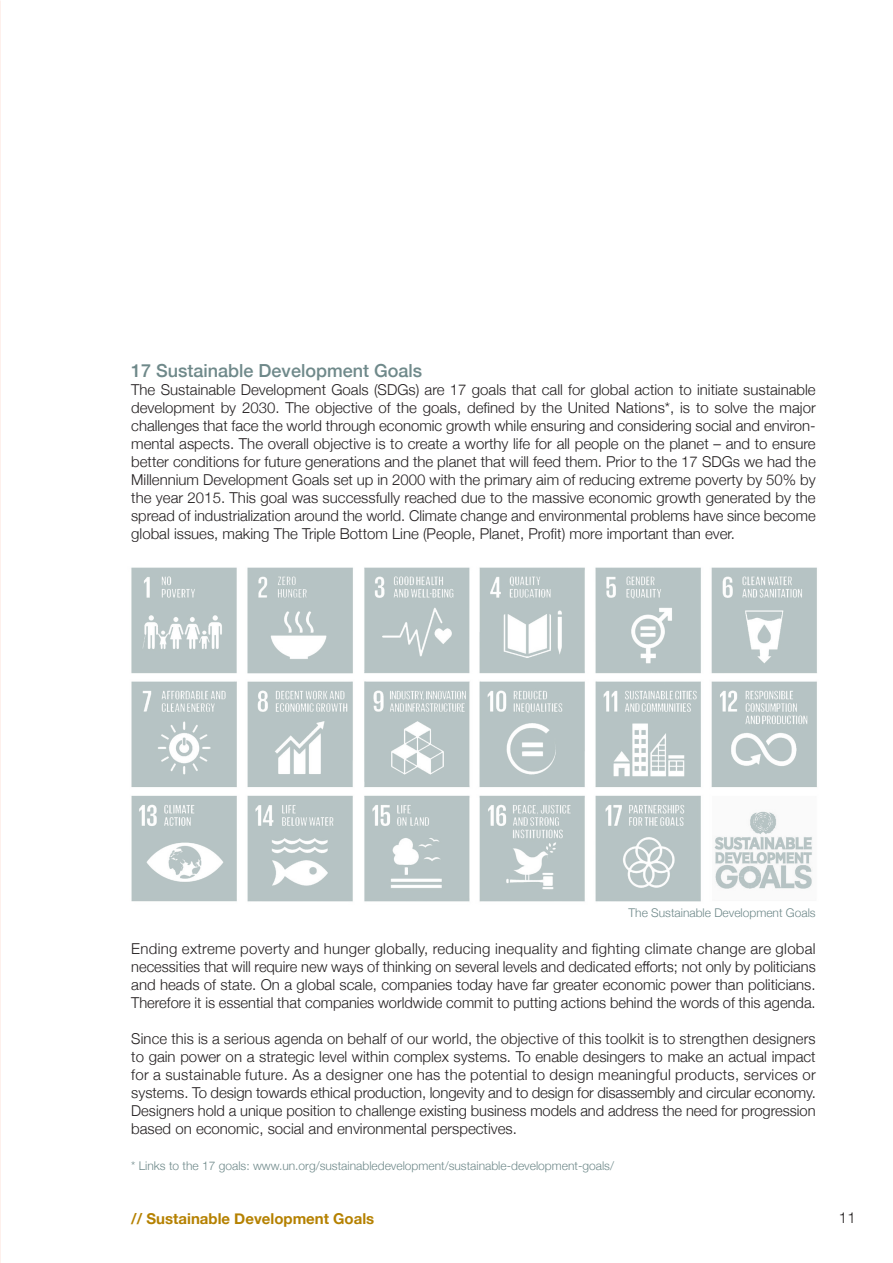
<style>
.page{position:relative;width:893px;height:1263px;background:#fff}
.page>*{position:absolute;margin:0;border:0;box-sizing:border-box;transform-origin:0 0}
.Lille_overskrift{font:500 18px "Helvetica Neue";color:#6f898a}
.Brød{font:300 15px/18px "Helvetica Neue";color:#231f20;text-align:justify}
.Brød-2{font:300 15px "Helvetica Neue";letter-spacing:.02em;color:#231f20}
.Lille_overskrift-2{font:700 15px "Helvetica Neue";color:#b58100}
.Lille_overskrift-3{font:300 12px "Helvetica Neue";color:#6f898a}
</style>
<div class="page">
<img style="left:131px;top:567px;width:686px;height:335px">
<p class="Lille_overskrift" style="left:131px;top:356px;width:292px">17 Sustainable Development Goals</p>
<p class="Brød" style="left:131px;top:379px;width:686px">The Sustainable Development Goals (SDGs) are 17 goals that call for global action to initiate sustainable development by 2030. The objective of the goals, defined by the United Nations*, is to solve the major challenges that face the world through economic growth while ensuring and considering social and environ&shy;mental aspects. The overall objective is to create a worthy life for all people on the planet – and to ensure better conditions for future generations and the planet that will feed them. Prior to the 17 SDGs we had the Millennium Development Goals set up in 2000 with the primary aim of reducing extreme poverty by 50% by the year 2015. This goal was successfully reached due to the massive economic growth generated by the spread of industrialization around the world. Climate change and environmental problems have since become global issues, making The Triple Bottom Line (People, Planet, Profit) more important than ever.</p>
<p class="Lille_overskrift-3" style="left:629px;top:903px;width:189px">The Sustainable Development Goals</p>
<p class="Brød-2" style="left:131px;top:937px;width:686px">Ending extreme poverty and hunger globally, reducing inequality and fighting climate change are global</p>
<p class="Brød" style="left:131px;top:957px;width:686px">necessities that will require new ways of thinking on several levels and dedicated efforts; not only by politicians and heads of state. On a global scale, companies today have far greater economic power than politicians.<br>Therefore it is essential that companies worldwide commit to putting actions behind the words of this agenda.</p>
<p class="Brød" style="left:131px;top:1029px;width:686px">Since this is a serious agenda on behalf of our world, the objective of this toolkit is to strengthen designers to gain power on a strategic level within complex systems. To enable desingers to make an actual impact for a sustainable future. As a designer one has the potential to design meaningful products, services or</p>
<p class="Brød" style="left:131px;top:1083px;width:686px">systems. To design towards ethical production, longevity and to design for disassembly and circular economy.<br>Designers hold a unique position to challenge existing business models and address the need for progression based on economic, social and environmental perspectives.</p>
<p class="Lille_overskrift-3" style="left:131px;top:1156px;width:484px">* Links to the 17 goals: www.un.org/sustainabledevelopment/sustainable-development-goals/</p>
<p class="Lille_overskrift-2" style="left:131px;top:1206px;width:245px">// Sustainable Development Goals</p>
<p class="Brød" style="left:839px;top:1208px;width:18px">11</p>
</div>
